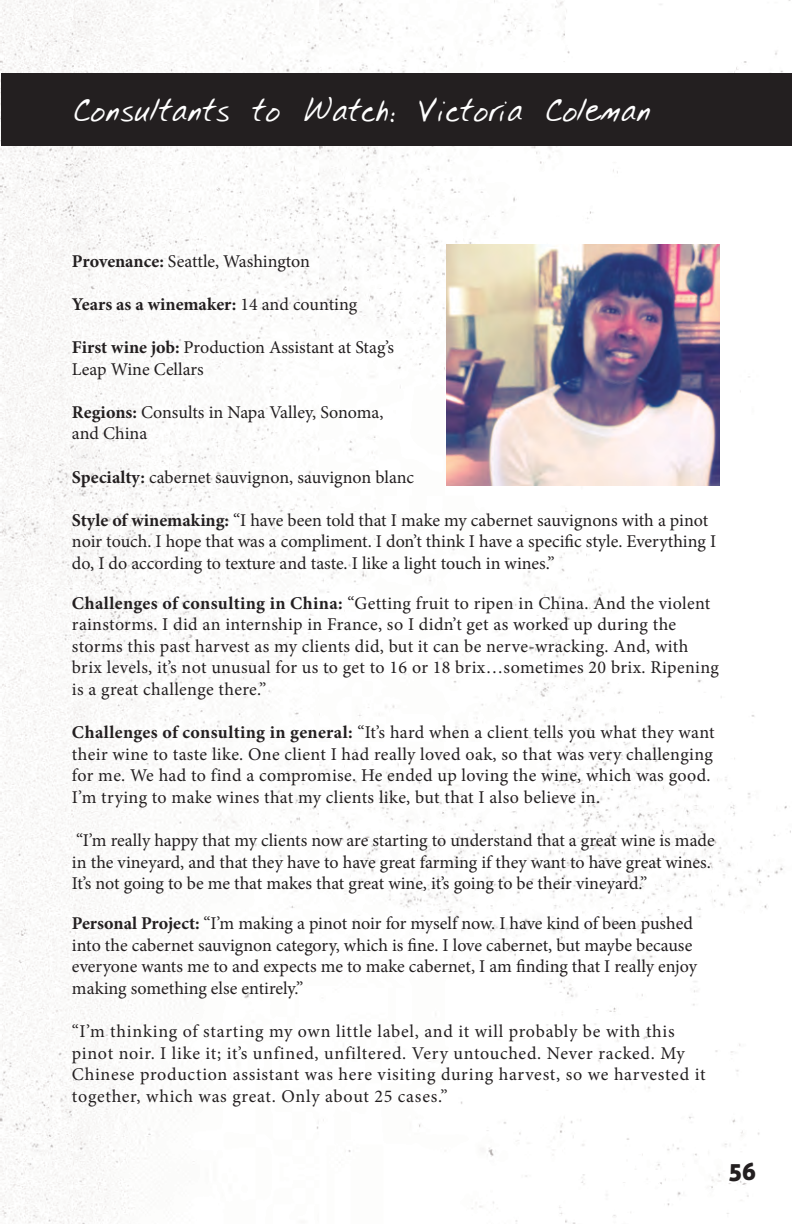
<style>
.page{position:relative;width:792px;height:1224px;background:#fff}
.page>*{position:absolute;margin:0;border:0;box-sizing:border-box;transform-origin:0 0}
.t1{font:36px "Tylers Hand";color:#fff}
.t2{font:24px "Aller Display";color:#231f20}
.t3{font:18px/21.6px "Minion Pro";letter-spacing:.01em;color:#231f20}
.t4{font:18px/21.6px "Minion Pro";letter-spacing:.04em;color:#231f20}
.t5{font:700 18px "Minion Pro";color:#231f20}
.s1{font-weight:700}
.s2{font-weight:400}
</style>
<div class="page">
<img style="left:0;top:0;width:792px;height:1224px">
<div style="left:1px;top:73px;width:791px;height:72px;background:#231f20"></div>
<img style="left:446px;top:245px;width:274px;height:241px">
<h1 class="t1" style="left:72px;top:85px;width:580px">Consultants to Watch: Victoria Coleman</h1>
<p class="t3" style="left:72px;top:250px;width:240px"><span class="s1">Provenance:</span> Seattle, Washington</p>
<p class="t5" style="left:72px;top:291px;width:287px">Years as a winemaker: <span class="s2">14 and counting</span></p>
<p class="t3" style="left:72px;top:336px;width:324px"><span class="s1">First wine job:</span> Production Assistant at Stag’s<br>Leap Wine Cellars</p>
<p class="t3" style="left:72px;top:401px;width:313px"><span class="s1">Regions:</span> Consults in Napa Valley, Sonoma, and China</p>
<p class="t3" style="left:72px;top:466px;width:344px"><span class="s1">Specialty:</span> cabernet sauvignon, sauvignon blanc</p>
<p class="t3" style="left:72px;top:509px;width:646px"><span class="s1">Style of winemaking:</span> “I have been told that I make my cabernet sauvignons with a pinot noir touch. I hope that was a compliment. I don’t think I have a specific style. Everything I do, I do according to texture and taste. I like a light touch in wines.”</p>
<p class="t3" style="left:72px;top:592px;width:648px"><span class="s1">Challenges of consulting in China:</span> “Getting fruit to ripen in China. And the violent rainstorms. I did an internship in France, so I didn’t get as worked up during the storms this past harvest as my clients did, but it can be nerve-wracking. And, with brix levels, it’s not unusual for us to get to 16 or 18 brix…sometimes 20 brix. Ripening is a great challenge there.”</p>
<p class="t3" style="left:72px;top:722px;width:644px"><span class="s1">Challenges of consulting in general:</span> “It’s hard when a client tells you what they want their wine to taste like. One client I had really loved oak, so that was very challenging for me. We had to find a compromise. He ended up loving the wine, which was good.<br>I’m trying to make wines that my clients like, but that I also believe in.</p>
<p class="t3" style="left:72px;top:830px;width:644px">“I’m really happy that my clients now are starting to understand that a great wine is made in the vineyard, and that they have to have great farming if they want to have great wines.<br>It’s not going to be me that makes that great wine, it’s going to be their vineyard.”</p>
<p class="t3" style="left:72px;top:912px;width:627px"><span class="s1">Personal Project:</span> “I’m making a pinot noir for myself now. I have kind of been pushed into the cabernet sauvignon category, which is fine. I love cabernet, but maybe because everyone wants me to and expects me to make cabernet, I am finding that I really enjoy making something else entirely.”</p>
<p class="t4" style="left:72px;top:1020px;width:635px">“I’m thinking of starting my own little label, and it will probably be with this pinot noir. I like it; it’s unfined, unfiltered. Very untouched. Never racked. My Chinese production assistant was here visiting during harvest, so we harvested it together, which was great. Only about 25 cases.”</p>
<h2 class="t2" style="left:729px;top:1157px;width:28px">56</h2>
</div>
